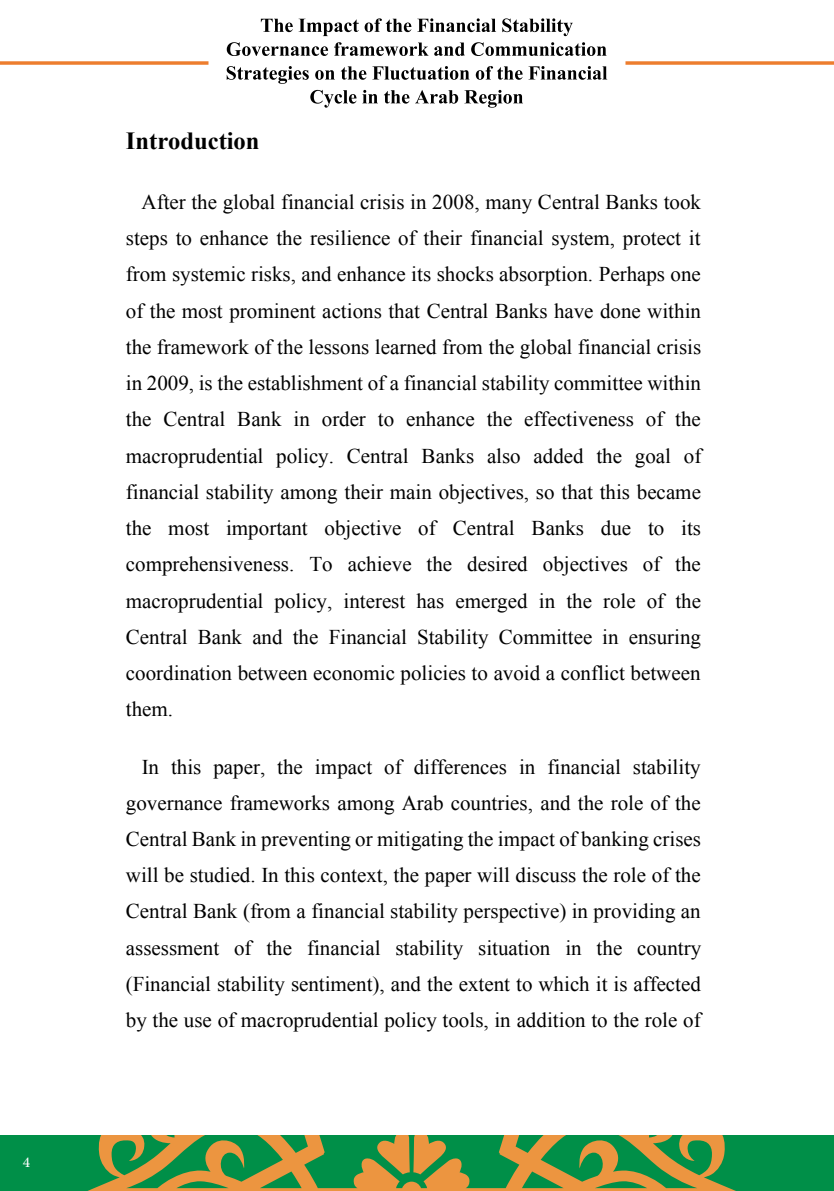
<style>
.page{position:relative;width:834px;height:1191px;background:#fff}
.page>*{position:absolute;margin:0;border:0;box-sizing:border-box;transform-origin:0 0}
.t1{font:700 24.5px "Times New Roman";color:#000}
.t2{font:21px/36.2px "Times New Roman";color:#000;text-align:justify}
.t3{font:21px "Adobe Arabic";color:#fff}
</style>
<div class="page">
<div style="left:1px;top:1135px;width:832px;height:56px;background:#008f48"></div>
<svg style="left:90px;top:1135px;width:644px;height:55px"></svg>
<hr style="left:833px;top:1135px;width:1px;height:56px;background:#008f48">
<svg style="left:625px;top:61px;width:208px;height:4px"></svg>
<svg style="left:0;top:61px;width:208px;height:4px"></svg>
<svg style="left:261px;top:19px;width:97px;height:17px"></svg>
<svg style="left:364px;top:18px;width:47px;height:14px"></svg>
<svg style="left:417px;top:18px;width:79px;height:14px"></svg>
<svg style="left:502px;top:18px;width:70px;height:18px"></svg>
<svg style="left:227px;top:42px;width:101px;height:14px"></svg>
<svg style="left:334px;top:42px;width:94px;height:14px"></svg>
<svg style="left:434px;top:43px;width:31px;height:13px"></svg>
<svg style="left:471px;top:42px;width:135px;height:14px"></svg>
<svg style="left:227px;top:66px;width:82px;height:18px"></svg>
<svg style="left:315px;top:70px;width:20px;height:10px"></svg>
<svg style="left:341px;top:66px;width:25px;height:14px"></svg>
<svg style="left:372px;top:66px;width:97px;height:14px"></svg>
<svg style="left:475px;top:66px;width:47px;height:14px"></svg>
<svg style="left:528px;top:66px;width:79px;height:14px"></svg>
<svg style="left:310px;top:90px;width:46px;height:18px"></svg>
<svg style="left:362px;top:90px;width:16px;height:13px"></svg>
<svg style="left:384px;top:90px;width:25px;height:14px"></svg>
<svg style="left:415px;top:90px;width:43px;height:14px"></svg>
<svg style="left:464px;top:90px;width:59px;height:18px"></svg>
<p class="t3" style="left:23px;top:1147px;width:9px">4</p>
<p class="t1" style="left:126px;top:124px;width:135px">Introduction</p>
<p class="t2" style="left:126px;top:183px;width:577px;text-indent:16px">After the global financial crisis in 2008, many Central Banks took steps to enhance the resilience of their financial system, protect it from systemic risks, and enhance its shocks absorption. Perhaps one of the most prominent actions that Central Banks have done within the framework of the lessons learned from the global financial crisis in 2009, is the establishment of a financial stability committee within the Central Bank in order to enhance the effectiveness of the macroprudential policy. Central Banks also added the goal of financial stability among their main objectives, so that this became the most important objective of Central Banks due to its comprehensiveness. To achieve the desired objectives of the macroprudential policy, interest has emerged in the role of the Central Bank and the Financial Stability Committee in ensuring coordination between economic policies to avoid a conflict between them.</p>
<p class="t2" style="left:126px;top:748px;width:576px;text-indent:16px">In this paper, the impact of differences in financial stability governance frameworks among Arab countries, and the role of the Central Bank in preventing or mitigating the impact of banking crises will be studied. In this context, the paper will discuss the role of the Central Bank (from a financial stability perspective) in providing an assessment of the financial stability situation in the country (Financial stability sentiment), and the extent to which it is affected by the use of macroprudential policy tools, in addition to the role of</p>
</div>
